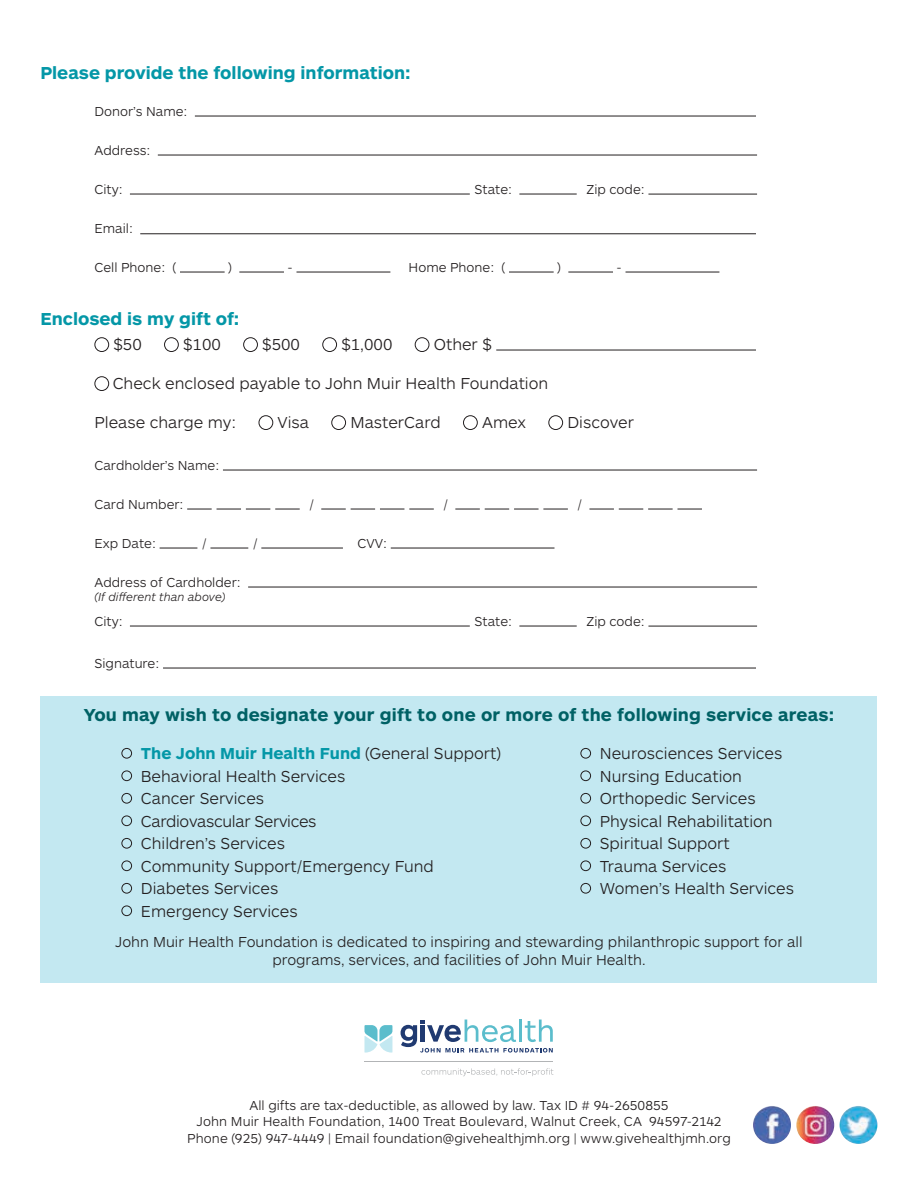
<style>
.page{position:relative;width:918px;height:1188px;background:#fff}
.page>*{position:absolute;margin:0;border:0;box-sizing:border-box;transform-origin:0 0}
.t1{font:700 18px "ARS Maquette Pro";letter-spacing:.01em;color:#006165}
.t2{font:700 18px "ARS Maquette Pro";color:#0497a7}
.t3{font:300 16.5px "ARS Maquette Pro";color:#231f20}
.t4{font:700 16.5px "ARS Maquette Pro";color:#0497a7}
.t5{font:300 16.5px "ARS Maquette Pro";letter-spacing:-.02em;color:#231f20}
.t6{font:300 15px/18px "ARS Maquette Pro";color:#231f20;text-align:center}
.t7{font:300 13.5px/16.2px "ARS Maquette Pro";color:#231f20;text-align:center}
.t8{font:italic 300 12px "ARS Maquette Pro";color:#231f20}
.s1{font-weight:300;color:#231f20}
</style>
<div class="page">
<div style="left:40px;top:697px;width:838px;height:286px;background:#c3e8f1"></div>
<hr style="left:195px;top:116px;width:561px;height:1px;background:#231f20">
<hr style="left:158px;top:155px;width:599px;height:1px;background:#231f20">
<hr style="left:130px;top:194px;width:340px;height:1px;background:#231f20">
<hr style="left:519px;top:194px;width:58px;height:1px;background:#231f20">
<hr style="left:648px;top:194px;width:109px;height:1px;background:#231f20">
<hr style="left:140px;top:233px;width:616px;height:1px;background:#231f20">
<hr style="left:180px;top:272px;width:45px;height:1px;background:#231f20">
<hr style="left:239px;top:272px;width:45px;height:1px;background:#231f20">
<hr style="left:297px;top:272px;width:93px;height:1px;background:#231f20">
<hr style="left:509px;top:272px;width:45px;height:1px;background:#231f20">
<hr style="left:568px;top:272px;width:45px;height:1px;background:#231f20">
<hr style="left:626px;top:272px;width:93px;height:1px;background:#231f20">
<div style="left:95px;top:337px;width:14px;height:15px;border:1px solid #231f20;border-radius:50%"></div>
<div style="left:164px;top:337px;width:15px;height:15px;border:1px solid #231f20;border-radius:50%"></div>
<div style="left:243px;top:337px;width:15px;height:15px;border:1px solid #231f20;border-radius:50%"></div>
<div style="left:322px;top:337px;width:15px;height:15px;border:1px solid #231f20;border-radius:50%"></div>
<div style="left:415px;top:337px;width:14px;height:15px;border:1px solid #231f20;border-radius:50%"></div>
<hr style="left:496px;top:350px;width:260px;height:1px;background:#231f20">
<div style="left:95px;top:376px;width:14px;height:15px;border:1px solid #231f20;border-radius:50%"></div>
<div style="left:259px;top:415px;width:14px;height:15px;border:1px solid #231f20;border-radius:50%"></div>
<div style="left:331px;top:415px;width:15px;height:15px;border:1px solid #231f20;border-radius:50%"></div>
<div style="left:463px;top:415px;width:15px;height:15px;border:1px solid #231f20;border-radius:50%"></div>
<div style="left:548px;top:415px;width:15px;height:15px;border:1px solid #231f20;border-radius:50%"></div>
<hr style="left:223px;top:470px;width:534px;height:1px;background:#231f20">
<svg style="left:187px;top:509px;width:113px;height:1px"></svg>
<svg style="left:321px;top:509px;width:113px;height:1px"></svg>
<svg style="left:455px;top:509px;width:113px;height:1px"></svg>
<svg style="left:589px;top:509px;width:113px;height:1px"></svg>
<hr style="left:160px;top:548px;width:37px;height:1px;background:#231f20">
<hr style="left:210px;top:548px;width:38px;height:1px;background:#231f20">
<hr style="left:261px;top:548px;width:82px;height:1px;background:#231f20">
<hr style="left:391px;top:548px;width:164px;height:1px;background:#231f20">
<hr style="left:248px;top:587px;width:509px;height:1px;background:#231f20">
<hr style="left:130px;top:626px;width:340px;height:1px;background:#231f20">
<hr style="left:519px;top:626px;width:58px;height:1px;background:#231f20">
<hr style="left:648px;top:626px;width:109px;height:1px;background:#231f20">
<hr style="left:163px;top:668px;width:593px;height:1px;background:#231f20">
<div style="left:121px;top:748px;width:11px;height:11px;border:1px solid #231f20;border-radius:50%"></div>
<div style="left:580px;top:748px;width:11px;height:11px;border:1px solid #231f20;border-radius:50%"></div>
<div style="left:121px;top:771px;width:11px;height:10px;border:1px solid #231f20;border-radius:50%"></div>
<div style="left:580px;top:771px;width:11px;height:10px;border:1px solid #231f20;border-radius:50%"></div>
<div style="left:121px;top:793px;width:11px;height:11px;border:1px solid #231f20;border-radius:50%"></div>
<div style="left:580px;top:793px;width:11px;height:11px;border:1px solid #231f20;border-radius:50%"></div>
<div style="left:121px;top:816px;width:11px;height:10px;border:1px solid #231f20;border-radius:50%"></div>
<div style="left:580px;top:816px;width:11px;height:10px;border:1px solid #231f20;border-radius:50%"></div>
<div style="left:121px;top:838px;width:11px;height:11px;border:1px solid #231f20;border-radius:50%"></div>
<div style="left:580px;top:838px;width:11px;height:11px;border:1px solid #231f20;border-radius:50%"></div>
<div style="left:121px;top:861px;width:11px;height:10px;border:1px solid #231f20;border-radius:50%"></div>
<div style="left:580px;top:861px;width:11px;height:10px;border:1px solid #231f20;border-radius:50%"></div>
<div style="left:121px;top:883px;width:11px;height:11px;border:1px solid #231f20;border-radius:50%"></div>
<div style="left:580px;top:883px;width:11px;height:11px;border:1px solid #231f20;border-radius:50%"></div>
<div style="left:121px;top:906px;width:11px;height:10px;border:1px solid #231f20;border-radius:50%"></div>
<svg style="left:401px;top:1020px;width:152px;height:33px"></svg>
<svg style="left:364px;top:1025px;width:28px;height:28px"></svg>
<hr style="left:364px;top:1062px;width:189px;height:1px;background:#b2b4b6">
<svg style="left:421px;top:1068px;width:133px;height:8px"></svg>
<img style="left:753px;top:1106px;width:38px;height:38px;border-radius:19px">
<img style="left:796px;top:1106px;width:38px;height:38px;border-radius:19px">
<img style="left:839px;top:1106px;width:39px;height:38px;border-radius:19px">
<h1 class="t2" style="left:40px;top:61px;width:372px">Please provide the following information:</h1>
<p class="t7" style="left:94px;top:103px;width:95px">Donor’s Name:</p>
<p class="t7" style="left:94px;top:142px;width:58px">Address:</p>
<p class="t7" style="left:94px;top:181px;width:30px">City:</p>
<p class="t7" style="left:475px;top:181px;width:39px">State:</p>
<p class="t7" style="left:586px;top:181px;width:60px">Zip code:</p>
<p class="t7" style="left:94px;top:220px;width:40px">Email:</p>
<p class="t7" style="left:94px;top:259px;width:83px">Cell Phone: (</p>
<p class="t7" style="left:228px;top:259px;width:5px">)</p>
<p class="t7" style="left:288px;top:259px;width:7px">-</p>
<p class="t7" style="left:409px;top:259px;width:98px">Home Phone: (</p>
<p class="t7" style="left:557px;top:259px;width:5px">)</p>
<p class="t7" style="left:617px;top:259px;width:7px">-</p>
<h1 class="t2" style="left:40px;top:307px;width:200px">Enclosed is my gift of:</h1>
<p class="t3" style="left:114px;top:334px;width:30px">$50</p>
<p class="t3" style="left:183px;top:334px;width:39px">$100</p>
<p class="t3" style="left:262px;top:334px;width:39px">$500</p>
<p class="t3" style="left:341px;top:334px;width:53px">$1,000</p>
<p class="t3" style="left:434px;top:334px;width:59px">Other $</p>
<p class="t3" style="left:113px;top:373px;width:437px">Check enclosed payable to John Muir Health Foundation</p>
<p class="t3" style="left:94px;top:412px;width:143px">Please charge my:</p>
<p class="t3" style="left:278px;top:412px;width:33px">Visa</p>
<p class="t3" style="left:350px;top:412px;width:92px">MasterCard</p>
<p class="t3" style="left:482px;top:412px;width:46px">Amex</p>
<p class="t3" style="left:567px;top:412px;width:68px">Discover</p>
<p class="t7" style="left:94px;top:457px;width:126px">Cardholder’s Name:</p>
<p class="t7" style="left:94px;top:496px;width:91px">Card Number:</p>
<p class="t7" style="left:309px;top:496px;width:6px">/</p>
<p class="t7" style="left:444px;top:496px;width:6px">/</p>
<p class="t7" style="left:578px;top:496px;width:6px">/</p>
<p class="t7" style="left:94px;top:535px;width:63px">Exp Date:</p>
<p class="t7" style="left:202px;top:535px;width:6px">/</p>
<p class="t7" style="left:253px;top:535px;width:6px">/</p>
<p class="t7" style="left:358px;top:535px;width:31px">CVV:</p>
<p class="t7" style="left:94px;top:574px;width:148px">Address of Cardholder:</p>
<p class="t8" style="left:94px;top:589px;width:132px">(If different than above)</p>
<p class="t7" style="left:94px;top:613px;width:30px">City:</p>
<p class="t7" style="left:475px;top:613px;width:39px">State:</p>
<p class="t7" style="left:586px;top:613px;width:60px">Zip code:</p>
<p class="t7" style="left:94px;top:655px;width:66px">Signature:</p>
<h1 class="t1" style="left:84px;top:703px;width:752px">You may wish to designate your gift to one or more of the following service areas:</h1>
<p class="t4" style="left:141px;top:742px;width:362px">The John Muir Health Fund <span class="s1">(General Support)</span></p>
<p class="t3" style="left:600px;top:743px;width:184px">Neurosciences Services</p>
<p class="t3" style="left:141px;top:766px;width:206px">Behavioral Health Services</p>
<p class="t3" style="left:600px;top:766px;width:144px">Nursing Education</p>
<p class="t3" style="left:141px;top:788px;width:125px">Cancer Services</p>
<p class="t3" style="left:600px;top:788px;width:157px">Orthopedic Services</p>
<p class="t5" style="left:141px;top:811px;width:177px">Cardiovascular Services</p>
<p class="t3" style="left:600px;top:811px;width:174px">Physical Rehabilitation</p>
<p class="t3" style="left:141px;top:833px;width:146px">Children’s Services</p>
<p class="t3" style="left:600px;top:833px;width:131px">Spiritual Support</p>
<p class="t3" style="left:141px;top:856px;width:295px">Community Support/Emergency Fund</p>
<p class="t3" style="left:600px;top:856px;width:128px">Trauma Services</p>
<p class="t3" style="left:141px;top:878px;width:139px">Diabetes Services</p>
<p class="t3" style="left:600px;top:878px;width:196px">Women’s Health Services</p>
<p class="t3" style="left:141px;top:901px;width:158px">Emergency Services</p>
<p class="t6" style="left:115px;top:932px;width:689px">John Muir Health Foundation is dedicated to inspiring and stewarding philanthropic support for all programs, services, and facilities of John Muir Health.</p>
<p class="t7" style="left:187px;top:1097px;width:545px">All gifts are tax-deductible, as allowed by law. Tax ID # 94-2650855<br>John Muir Health Foundation, 1400 Treat Boulevard, Walnut Creek, CA 94597-2142<br>Phone (925) 947-4449 | Email foundation@givehealthjmh.org | www.givehealthjmh.org</p>
</div>
